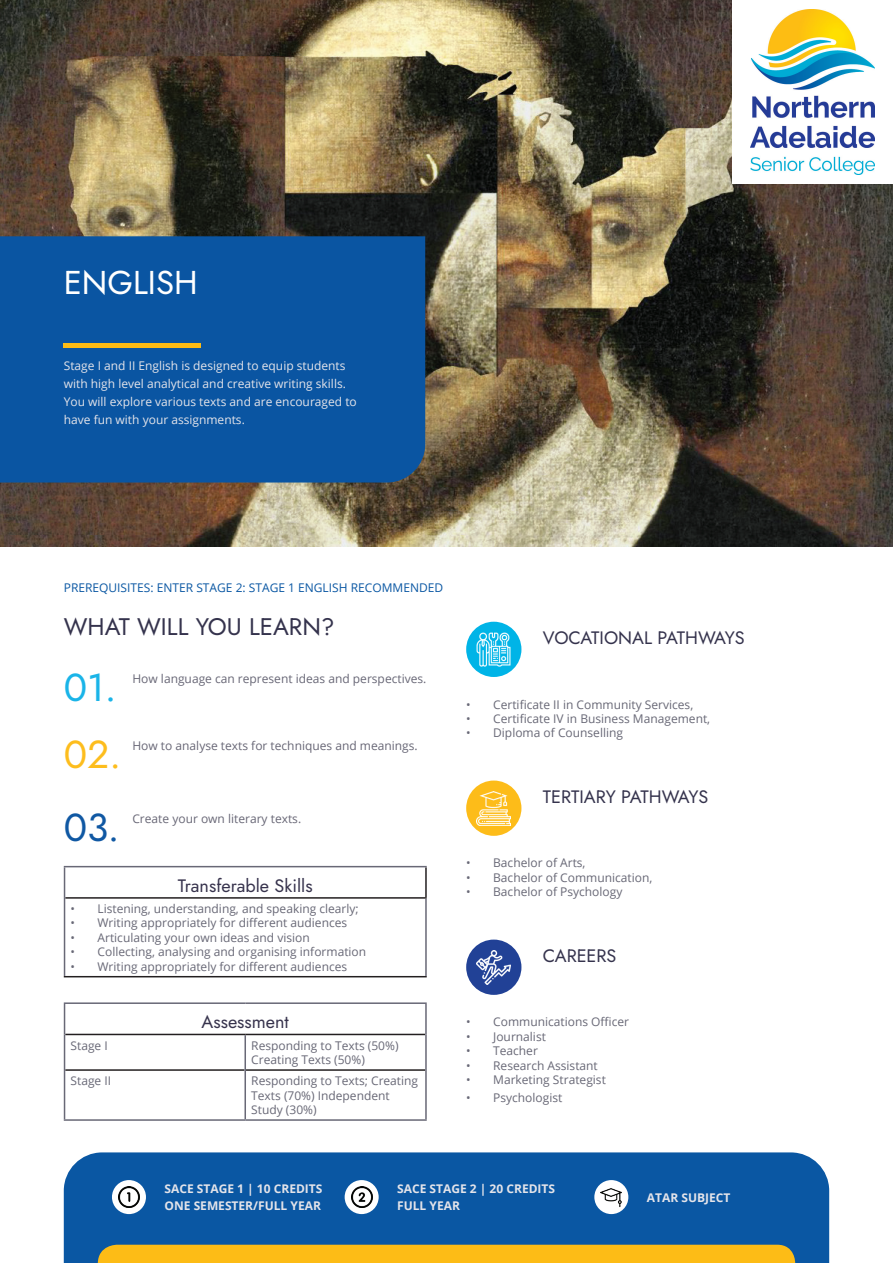
<style>
.page{position:relative;width:893px;height:1263px;background:#fff}
.page>*{position:absolute;margin:0;border:0;box-sizing:border-box;transform-origin:0 0}
.t1{font:39px "Jost";color:#1058a3}
.t2{font:39px "Jost";color:#fdbd1d}
.t3{font:39px "Jost";color:#1ab4e8}
.t4{font:33px "Jost";color:#fff}
.t5{font:24px "Jost";color:#35334d}
.t6{font:18px "Jost";color:#35334d}
.t7{font:18px "Jost";color:#37334d}
.t8{font:12px/14.4px "Open Sans";color:#686876}
.t9{font:12px/18px "Open Sans";color:#e4e4ea}
.t10{font:12px "Open Sans";color:#686776}
.t11{font:700 12px/16.5px "Open Sans";color:#e4e4ea}
.t12{font:12px "Open Sans";color:#0a57a3}
</style>
<div class="page">
<img style="left:0;top:0;width:893px;height:546px">
<div style="left:64px;top:1152px;width:765px;height:111px;background:#0a57a3"></div>
<div style="left:98px;top:1245px;width:697px;height:18px;background:#fdbc16"></div>
<div style="left:0;top:236px;width:425px;height:246px;background:#0a55a2"></div>
<div style="left:64px;top:343px;width:137px;height:5px;background:#fdbc16"></div>
<div style="left:112px;top:1180px;width:34px;height:34px;background:#fff;border-radius:50%"></div>
<img style="left:118px;top:1186px;width:22px;height:22px">
<div style="left:345px;top:1180px;width:34px;height:34px;background:#fff;border-radius:50%"></div>
<img style="left:351px;top:1186px;width:21px;height:22px">
<div style="left:594px;top:1180px;width:34px;height:34px;background:#fff;border-radius:50%"></div>
<img style="left:601px;top:1188px;width:21px;height:19px">
<div style="left:733px;top:0;width:160px;height:184px;background:#fff"></div>
<img style="left:751px;top:9px;width:124px;height:165px">
<hr style="left:65px;top:1034px;width:180px;height:1px;background:#231f20">
<hr style="left:245px;top:1034px;width:180px;height:1px;background:#231f20">
<hr style="left:65px;top:1069px;width:179px;height:2px;background:#231f20">
<hr style="left:246px;top:1069px;width:179px;height:2px;background:#231f20">
<hr style="left:244px;top:1035px;width:2px;height:35px;background:#686876">
<hr style="left:244px;top:1070px;width:2px;height:49px;background:#686876">
<hr style="left:64px;top:1002px;width:181px;height:2px;background:#686876">
<hr style="left:64px;top:1004px;width:1px;height:30px;background:#686876">
<hr style="left:245px;top:1002px;width:182px;height:2px;background:#686876">
<hr style="left:425px;top:1004px;width:2px;height:30px;background:#686876">
<hr style="left:64px;top:1034px;width:1px;height:36px;background:#686876">
<hr style="left:425px;top:1034px;width:2px;height:36px;background:#686876">
<hr style="left:64px;top:1070px;width:1px;height:49px;background:#686876">
<hr style="left:425px;top:1070px;width:2px;height:49px;background:#686876">
<hr style="left:64px;top:1119px;width:181px;height:2px;background:#686876">
<hr style="left:245px;top:1119px;width:182px;height:2px;background:#686876">
<hr style="left:425px;top:867px;width:2px;height:30px;background:#231f20">
<hr style="left:65px;top:897px;width:362px;height:2px;background:#231f20">
<hr style="left:64px;top:976px;width:363px;height:1px;background:#231f20">
<hr style="left:425px;top:899px;width:2px;height:77px;background:#686876">
<hr style="left:64px;top:866px;width:363px;height:1px;background:#686876">
<hr style="left:64px;top:867px;width:1px;height:31px;background:#686876">
<hr style="left:64px;top:898px;width:1px;height:78px;background:#686876">
<div style="left:466px;top:780px;width:55px;height:56px;background:#fdbc19;border-radius:50%"></div>
<img style="left:477px;top:791px;width:34px;height:34px">
<div style="left:466px;top:622px;width:55px;height:55px;background:#00b4e7;border-radius:50%"></div>
<img style="left:477px;top:632px;width:34px;height:34px">
<div style="left:466px;top:939px;width:55px;height:56px;background:#214196;border-radius:50%"></div>
<img style="left:477px;top:950px;width:34px;height:34px">
<h2 class="t4" style="left:64px;top:260px;width:135px">ENGLISH</h2>
<p class="t9" style="left:64px;top:357px;width:295px">Stage I and II English is designed to equip students with high level analytical and creative writing skills.<br>You will explore various texts and are encouraged to have fun with your assignments.</p>
<p class="t12" style="left:64px;top:579px;width:381px">PREREQUISITES: ENTER STAGE 2: STAGE 1 ENGLISH RECOMMENDED</p>
<h3 class="t5" style="left:64px;top:610px;width:272px">WHAT WILL YOU LEARN?</h3>
<h1 class="t3" style="left:64px;top:661px;width:54px">01.</h1>
<h1 class="t2" style="left:64px;top:728px;width:59px">02.</h1>
<p class="t10" style="left:132px;top:671px;width:295px">How language can represent ideas and perspectives.</p>
<p class="t10" style="left:132px;top:737px;width:287px">How to analyse texts for techniques and meanings.</p>
<h1 class="t1" style="left:64px;top:801px;width:57px">03.</h1>
<p class="t10" style="left:132px;top:810px;width:170px">Create your own literary texts.</p>
<h3 class="t7" style="left:178px;top:873px;width:136px">Transferable Skills</h3>
<p class="t8" style="left:71px;top:901px;width:290px">• Listening, understanding, and speaking clearly;</p>
<p class="t8" style="left:71px;top:916px;width:278px">• Writing appropriately for different audiences</p>
<p class="t8" style="left:71px;top:930px;width:241px">• Articulating your own ideas and vision</p>
<p class="t8" style="left:71px;top:944px;width:297px">• Collecting, analysing and organising information</p>
<p class="t8" style="left:71px;top:959px;width:278px">• Writing appropriately for different audiences</p>
<h3 class="t7" style="left:202px;top:1010px;width:89px">Assessment</h3>
<p class="t8" style="left:71px;top:1038px;width:39px">Stage I</p>
<p class="t8" style="left:251px;top:1038px;width:149px">Responding to Texts (50%)<br>Creating Texts (50%)</p>
<p class="t8" style="left:71px;top:1073px;width:42px">Stage II</p>
<p class="t8" style="left:251px;top:1073px;width:168px">Responding to Texts; Creating<br>Texts (70%) Independent<br>Study (30%)</p>
<h3 class="t6" style="left:543px;top:625px;width:203px">VOCATIONAL PATHWAYS</h3>
<p class="t8" style="left:466px;top:697px;width:229px">• Certificate II in Community Services,</p>
<p class="t8" style="left:466px;top:711px;width:246px">• Certificate IV in Business Management,</p>
<p class="t8" style="left:466px;top:725px;width:158px">• Diploma of Counselling</p>
<h3 class="t6" style="left:543px;top:784px;width:167px">TERTIARY PATHWAYS</h3>
<p class="t8" style="left:466px;top:855px;width:121px">• Bachelor of Arts,</p>
<p class="t8" style="left:466px;top:870px;width:188px">• Bachelor of Communication,</p>
<p class="t8" style="left:466px;top:884px;width:158px">• Bachelor of Psychology</p>
<h3 class="t6" style="left:543px;top:943px;width:75px">CAREERS</h3>
<p class="t8" style="left:466px;top:1014px;width:164px">• Communications Officer</p>
<p class="t8" style="left:466px;top:1029px;width:81px">• Journalist</p>
<p class="t8" style="left:466px;top:1043px;width:73px">• Teacher</p>
<p class="t8" style="left:466px;top:1058px;width:133px">• Research Assistant</p>
<p class="t8" style="left:466px;top:1072px;width:141px">• Marketing Strategist</p>
<p class="t8" style="left:466px;top:1090px;width:98px">• Psychologist</p>
<p class="t11" style="left:165px;top:1180px;width:159px">SACE STAGE 1 | 10 CREDITS<br>ONE SEMESTER/FULL YEAR</p>
<p class="t11" style="left:397px;top:1180px;width:159px">SACE STAGE 2 | 20 CREDITS<br>FULL YEAR</p>
<p class="t11" style="left:647px;top:1189px;width:85px">ATAR SUBJECT</p>
</div>
